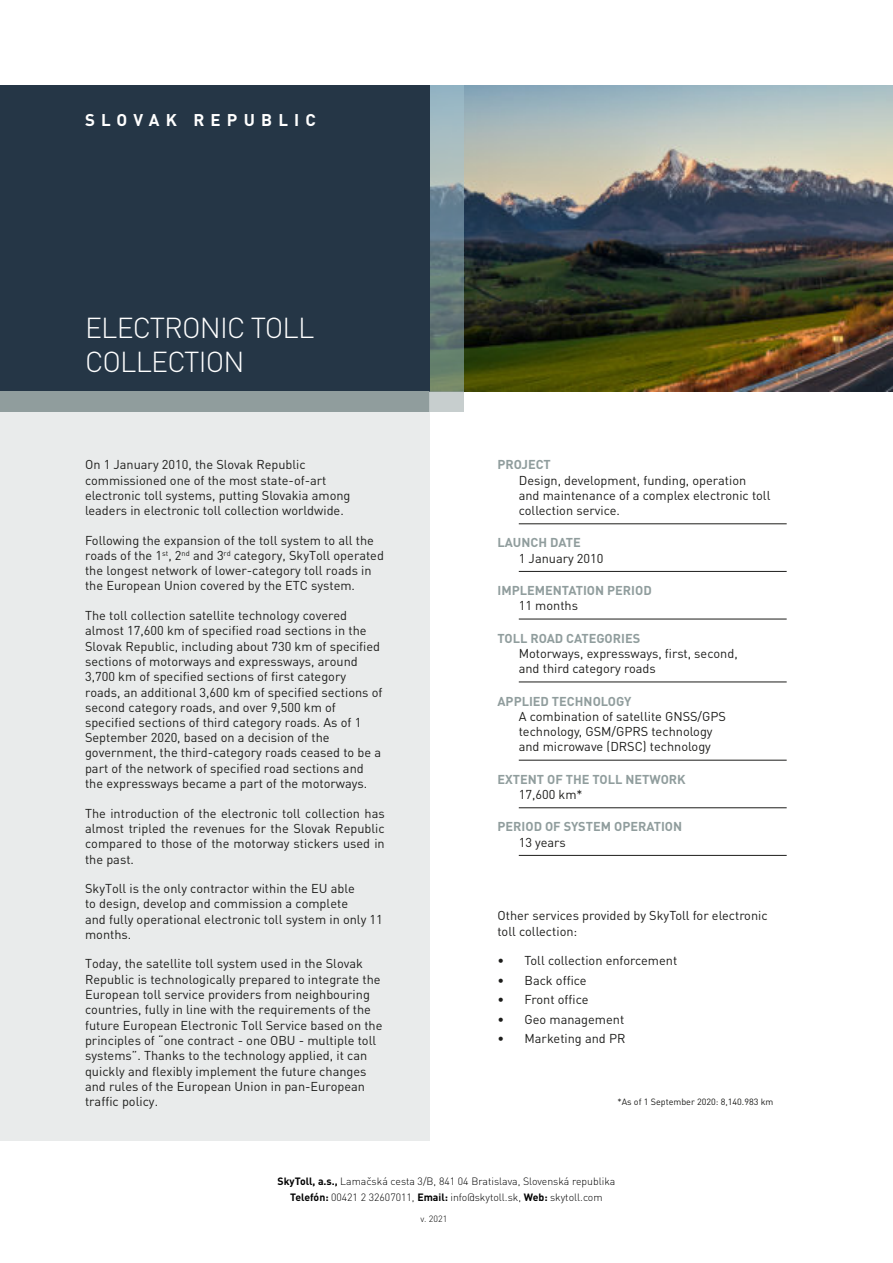
<style>
.page{position:relative;width:893px;height:1263px;background:#fff}
.page>*{position:absolute;margin:0;border:0;box-sizing:border-box;transform-origin:0 0}
.t1{font:300 28.5px/34.2px "DIN Pro";letter-spacing:-.03em;color:#fff}
.t2{font:700 16.8px "DIN Pro";letter-spacing:.37em;color:#fff}
.t3{font:12.75px/15.3px "DIN Pro";color:#1d1d1b}
.t4{font:700 12.75px/15.3px "DIN Pro";color:#909d9d}
.t5{font:300 10.5px/15.5px "DIN Pro";color:#000;text-align:center}
.t6{font:9px "DIN Pro";color:#1d1d1b}
.t7{font:300 9px "DIN Pro";color:#000}
.s1{font-style:inherit}
.s2{font-weight:400;color:#1d1d1b}
.s3{font-weight:700}
</style>
<div class="page">
<img style="left:463px;top:85px;width:430px;height:306px">
<div style="left:74px;top:85px;width:389px;height:306px;background:#a4c5d2;opacity:.5"></div>
<div style="left:0;top:391px;width:429px;height:750px;background:#e9ebeb"></div>
<div style="left:0;top:85px;width:429px;height:306px;background:#253646"></div>
<div style="left:74px;top:391px;width:389px;height:21px;background:#c7cece"></div>
<div style="left:0;top:391px;width:429px;height:21px;background:#909d9d"></div>
<hr style="left:519px;top:523px;width:268px;height:1px;background:#1d1d1b">
<hr style="left:519px;top:571px;width:268px;height:1px;background:#1d1d1b">
<hr style="left:519px;top:619px;width:268px;height:1px;background:#1d1d1b">
<hr style="left:519px;top:682px;width:268px;height:1px;background:#1d1d1b">
<hr style="left:519px;top:760px;width:268px;height:1px;background:#1d1d1b">
<hr style="left:519px;top:807px;width:268px;height:1px;background:#1d1d1b">
<hr style="left:519px;top:855px;width:268px;height:1px;background:#1d1d1b">
<h2 class="t2" style="left:85px;top:113px;width:232px">SLOVAK REPUBLIC</h2>
<h1 class="t1" style="left:85px;top:314px;width:231px">ELECTRONIC TOLL<br>COLLECTION</h1>
<p class="t3" style="left:85px;top:458px;width:267px">On 1 January 2010, the Slovak Republic commissioned one of the most state-of-art electronic toll systems, putting Slovakia among leaders in electronic toll collection worldwide.</p>
<p class="t3" style="left:85px;top:534px;width:300px">Following the expansion of the toll system to all the roads of the 1<sup>st</sup>, 2<sup>nd</sup> and 3<sup>rd</sup> category, SkyToll operate<span class="s1">d </span>the longest network of lower-category toll roads in the European Union covered by the ETC system.</p>
<p class="t3" style="left:85px;top:609px;width:299px">The toll collection satellite technology cover<span class="s1">ed </span>almost 17,600 km of specified road sections in the Slovak Republic, including about 730 km of specified sections of motorways and expressways, around 3,700 km of specified sections of first category roads, an additional 3,600 km of specified sections of second category roads, and over 9,500 km of specified sections of third category roads. <span class="s1">As of 1<br>September 2020, based on a decision of the government, the third-category roads ceased to be a part of the network of specified road sections and the expressways became a part of the motorways.</span></p>
<p class="t3" style="left:85px;top:807px;width:301px;text-align:justify">The introduction of the electronic toll collection has almost tripled the revenues for the Slovak Republic compared to those of the motorway stickers used in the past.</p>
<p class="t3" style="left:85px;top:882px;width:299px">SkyToll is the only contractor within the EU able<br>to design, develop and commission a complete<br>and fully operational electronic toll system in only 11 months.</p>
<p class="t3" style="left:85px;top:957px;width:299px">Today, the satellite toll system used in the Slovak Republic is technologically prepared to integrate the European toll service providers from neighbouring countries, fully in line with the requirements of the future European Electronic Toll Service based on the principles of “one contract - one OBU - multiple toll systems”. Thanks to the technology applied, it can quickly and flexibly implement the future changes and rules of the European Union in pan-European traffic policy.</p>
<p class="t4" style="left:497px;top:458px;width:55px">PROJECT</p>
<p class="t3" style="left:519px;top:473px;width:253px">Design, development, funding, operation<br>and maintenance of a complex electronic toll collection service.</p>
<p class="t4" style="left:497px;top:536px;width:85px">LAUNCH DATE</p>
<p class="t3" style="left:519px;top:552px;width:86px">1 January 2010</p>
<p class="t4" style="left:497px;top:584px;width:156px">IMPLEMENTATION PERIOD</p>
<p class="t3" style="left:519px;top:599px;width:61px">11 months</p>
<p class="t4" style="left:497px;top:632px;width:144px">TOLL ROAD CATEGORIES</p>
<p class="t3" style="left:519px;top:647px;width:220px">Motorways, expressways, first, second, and third category roads</p>
<p class="t4" style="left:497px;top:694px;width:135px">APPLIED TECHNOLOGY</p>
<p class="t3" style="left:519px;top:710px;width:209px">A combination of satellite GNSS/GPS technology, GSM/GPRS technology and microwave (DRSC) technology</p>
<p class="t4" style="left:519px;top:773px;width:168px;text-indent:-21px">EXTENT OF THE TOLL NETWORK<br><span class="s2">17,600 km</span><span class="s2">*</span></p>
<p class="t4" style="left:497px;top:820px;width:186px">PERIOD OF SYSTEM OPERATION</p>
<p class="t3" style="left:519px;top:836px;width:49px">13 years</p>
<p class="t3" style="left:497px;top:909px;width:272px">Other services provided by SkyToll for electronic toll collection:</p>
<p class="t3" style="left:497px;top:954px;width:181px">• Toll collection enforcement</p>
<p class="t3" style="left:497px;top:974px;width:91px">• Back office</p>
<p class="t3" style="left:497px;top:993px;width:92px">• Front office</p>
<p class="t3" style="left:497px;top:1013px;width:128px">• Geo management</p>
<p class="t3" style="left:497px;top:1032px;width:129px">• Marketing and PR</p>
<p class="t6" style="left:617px;top:1094px;width:157px">*As of 1 September 2020: 8,140.983 km</p>
<p class="t5" style="left:278px;top:1175px;width:339px"><span class="s3">SkyToll, a.s.,</span> Lamačská cesta 3/B, 841 04 Bratislava, Slovenská republika<br><span class="s3">Telefón:</span> 00421 2 32607011, <span class="s3">Email:</span> info@skytoll.sk, <span class="s3">Web:</span> skytoll.com</p>
<p class="t7" style="left:420px;top:1212px;width:29px">v. 2021</p>
</div>
